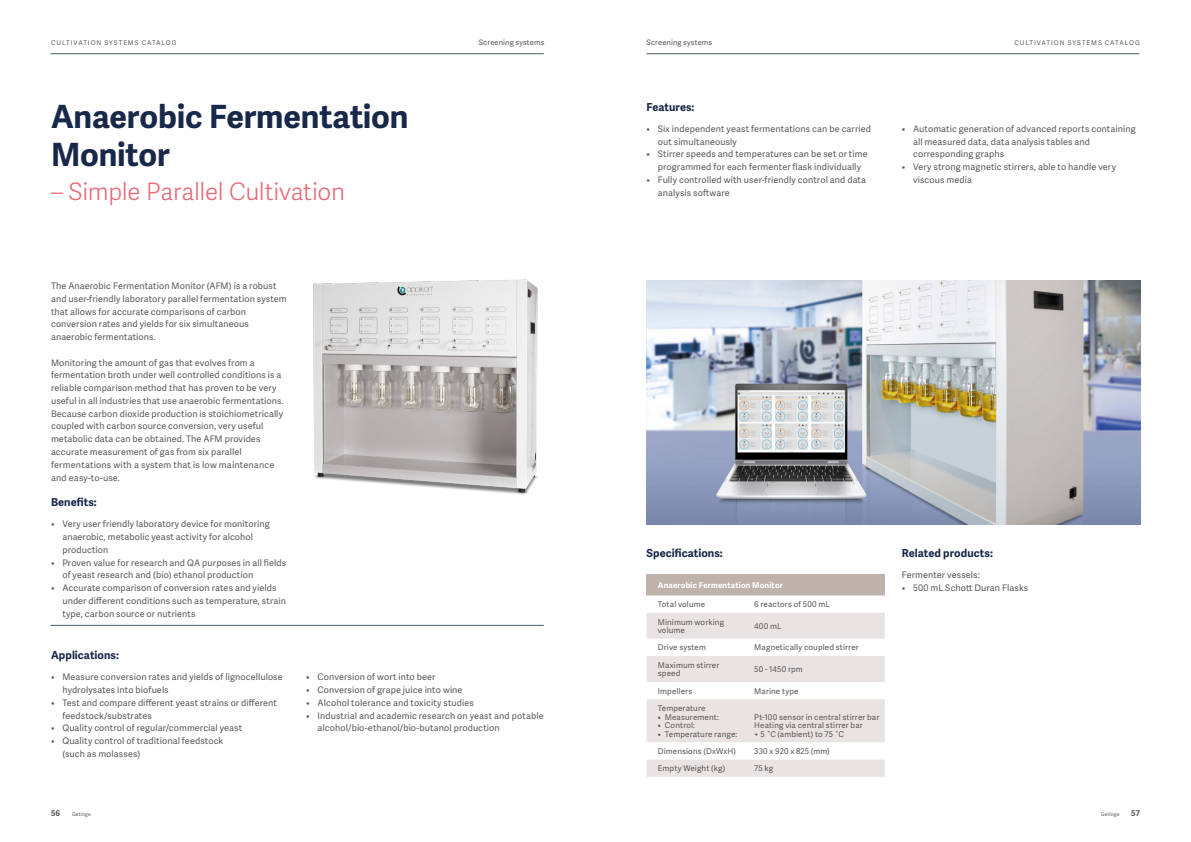
<style>
.page{position:relative;width:1191px;height:842px;background:#fff}
.page>*{position:absolute;margin:0;border:0;box-sizing:border-box;transform-origin:0 0}
.t1{font:700 32px/38.3px "Adelle Sans";letter-spacing:-.005em;color:#18284a}
.t2{font:300 24px "Adelle Sans";letter-spacing:-.01em;color:#e56b78}
.t3{font:700 11px "Adelle Sans";letter-spacing:.005em;color:#18284a}
.t4{font:9px/12.8px "Adelle Sans";letter-spacing:.01em;color:#595857}
.t5{font:8px/8.5px "Adelle Sans";letter-spacing:.015em;color:#595857}
.t6{font:700 8px "Adelle Sans";letter-spacing:.015em;color:#fff}
.t7{font:700 8px "Adelle Sans";color:#595857}
.t8{font:7.5px "Adelle Sans";letter-spacing:.02em;color:#595857}
.t9{font:6.5px "Adelle Sans";letter-spacing:.15em;color:#595857}
.t10{font:5px "Adelle Sans";letter-spacing:.025em;color:#595857}
</style>
<div class="page">
<img style="left:646px;top:281px;width:494px;height:244px">
<div style="left:646px;top:574px;width:238px;height:21px;background:#bfb1ac"></div>
<svg style="left:646px;top:595px;width:238px;height:182px"></svg>
<hr style="left:50px;top:625px;width:494px;height:1px;background:#495a6b">
<img style="left:313px;top:279px;width:225px;height:216px">
<hr style="left:50px;top:53px;width:494px;height:1px;background:#495a6b">
<hr style="left:646px;top:53px;width:493px;height:1px;background:#495a6b">
<p class="t9" style="left:51px;top:39px;width:127px">CULTIVATION SYSTEMS CATALOG</p>
<p class="t8" style="left:479px;top:38px;width:67px">Screening systems</p>
<p class="t8" style="left:646px;top:38px;width:67px">Screening systems</p>
<p class="t9" style="left:1014px;top:39px;width:127px">CULTIVATION SYSTEMS CATALOG</p>
<h1 class="t1" style="left:51px;top:98px;width:359px">Anaerobic Fermentation<br>Monitor</h1>
<h2 class="t2" style="left:51px;top:177px;width:295px">– Simple Parallel Cultivation</h2>
<p class="t4" style="left:51px;top:280px;width:237px">The Anaerobic Fermentation Monitor (AFM) is a robust and user-friendly laboratory parallel fermentation system that allows for accurate comparisons of carbon conversion rates and yields for six simultaneous anaerobic fermentations.</p>
<p class="t4" style="left:51px;top:356px;width:234px">Monitoring the amount of gas that evolves from a fermentation broth under well controlled conditions is a reliable comparison method that has proven to be very useful in all industries that use anaerobic fermentations.<br>Because carbon dioxide production is stoichiometrically coupled with carbon source conversion, very useful metabolic data can be obtained. The AFM provides accurate measurement of gas from six parallel fermentations with a system that is low maintenance and easy-to-use.</p>
<p class="t3" style="left:51px;top:495px;width:47px">Benefits:</p>
<p class="t4" style="left:62px;top:518px;width:209px;text-indent:-11px">• Very user friendly laboratory device for monitoring anaerobic, metabolic yeast activity for alcohol production</p>
<p class="t4" style="left:62px;top:556px;width:225px;text-indent:-11px">• Proven value for research and QA purposes in all fields of yeast research and (bio) ethanol production</p>
<p class="t4" style="left:62px;top:582px;width:225px;text-indent:-11px">• Accurate comparison of conversion rates and yields under different conditions such as temperature, strain type, carbon source or nutrients</p>
<p class="t3" style="left:51px;top:649px;width:69px">Applications:</p>
<p class="t4" style="left:62px;top:671px;width:222px;text-indent:-11px">• Measure conversion rates and yields of lignocellulose hydrolysates into biofuels</p>
<p class="t4" style="left:62px;top:697px;width:216px;text-indent:-11px">• Test and compare different yeast strains or different feedstock/substrates</p>
<p class="t4" style="left:51px;top:722px;width:193px">• Quality control of regular/commercial yeast</p>
<p class="t4" style="left:62px;top:735px;width:162px;text-indent:-11px">• Quality control of traditional feedstock (such as molasses)</p>
<p class="t4" style="left:306px;top:671px;width:131px">• Conversion of wort into beer</p>
<p class="t4" style="left:306px;top:684px;width:158px">• Conversion of grape juice into wine</p>
<p class="t4" style="left:306px;top:697px;width:169px">• Alcohol tolerance and toxicity studies</p>
<p class="t4" style="left:317px;top:709px;width:227px;text-indent:-11px">• Industrial and academic research on yeast and potable alcohol/bio-ethanol/bio-butanol production</p>
<p class="t3" style="left:646px;top:100px;width:50px">Features:</p>
<p class="t4" style="left:658px;top:123px;width:215px;text-indent:-11px">• Six independent yeast fermentations can be carried out simultaneously</p>
<p class="t4" style="left:646px;top:148px;width:223px;text-align:center">• Stirrer speeds and temperatures can be set or time programmed for each fermenter flask individually</p>
<p class="t4" style="left:658px;top:174px;width:210px;text-indent:-11px">• Fully controlled with user-friendly control and data analysis software</p>
<p class="t4" style="left:913px;top:123px;width:224px;text-indent:-11px">• Automatic generation of advanced reports containing all measured data, data analysis tables and corresponding graphs</p>
<p class="t4" style="left:913px;top:161px;width:204px;text-indent:-11px">• Very strong magnetic stirrers, able to handle very viscous media</p>
<p class="t3" style="left:646px;top:546px;width:78px">Specifications:</p>
<p class="t6" style="left:658px;top:580px;width:127px">Anaerobic Fermentation Monitor</p>
<p class="t5" style="left:658px;top:600px;width:49px">Total volume</p>
<p class="t5" style="left:754px;top:600px;width:77px">6 reactors of 500 mL</p>
<p class="t5" style="left:658px;top:618px;width:68px">Minimum working volume</p>
<p class="t5" style="left:754px;top:622px;width:29px">400 mL</p>
<p class="t5" style="left:658px;top:644px;width:50px">Drive system</p>
<p class="t5" style="left:754px;top:644px;width:106px">Magnetically coupled stirrer</p>
<p class="t5" style="left:658px;top:661px;width:63px">Maximum stirrer speed</p>
<p class="t5" style="left:754px;top:665px;width:50px">50 - 1450 rpm</p>
<p class="t5" style="left:658px;top:687px;width:36px">Impellers</p>
<p class="t5" style="left:754px;top:687px;width:46px">Marine type</p>
<p class="t5" style="left:658px;top:704px;width:49px">Temperature</p>
<p class="t5" style="left:658px;top:713px;width:63px">• Measurement:</p>
<p class="t5" style="left:658px;top:721px;width:39px">• Control:</p>
<p class="t5" style="left:658px;top:730px;width:81px">• Temperature range:</p>
<p class="t5" style="left:754px;top:713px;width:126px">Pt-100 sensor in central stirrer bar<br>Heating via central stirrer bar<br>+ 5 ˚C (ambient) to 75 ˚C</p>
<p class="t5" style="left:658px;top:747px;width:80px">Dimensions (DxWxH)</p>
<p class="t5" style="left:754px;top:747px;width:77px">330 x 920 x 825 (mm)</p>
<p class="t5" style="left:658px;top:764px;width:69px">Empty Weight (kg)</p>
<p class="t5" style="left:754px;top:764px;width:21px">75 kg</p>
<p class="t3" style="left:901px;top:546px;width:93px">Related products:</p>
<p class="t4" style="left:901px;top:569px;width:80px">Fermenter vessels:</p>
<p class="t4" style="left:901px;top:582px;width:128px">• 500 mL Schott Duran Flasks</p>
<p class="t7" style="left:51px;top:809px;width:11px">56</p>
<p class="t10" style="left:72px;top:812px;width:20px">Getinge</p>
<p class="t10" style="left:1100px;top:812px;width:20px">Getinge</p>
<p class="t7" style="left:1131px;top:809px;width:10px">57</p>
</div>
